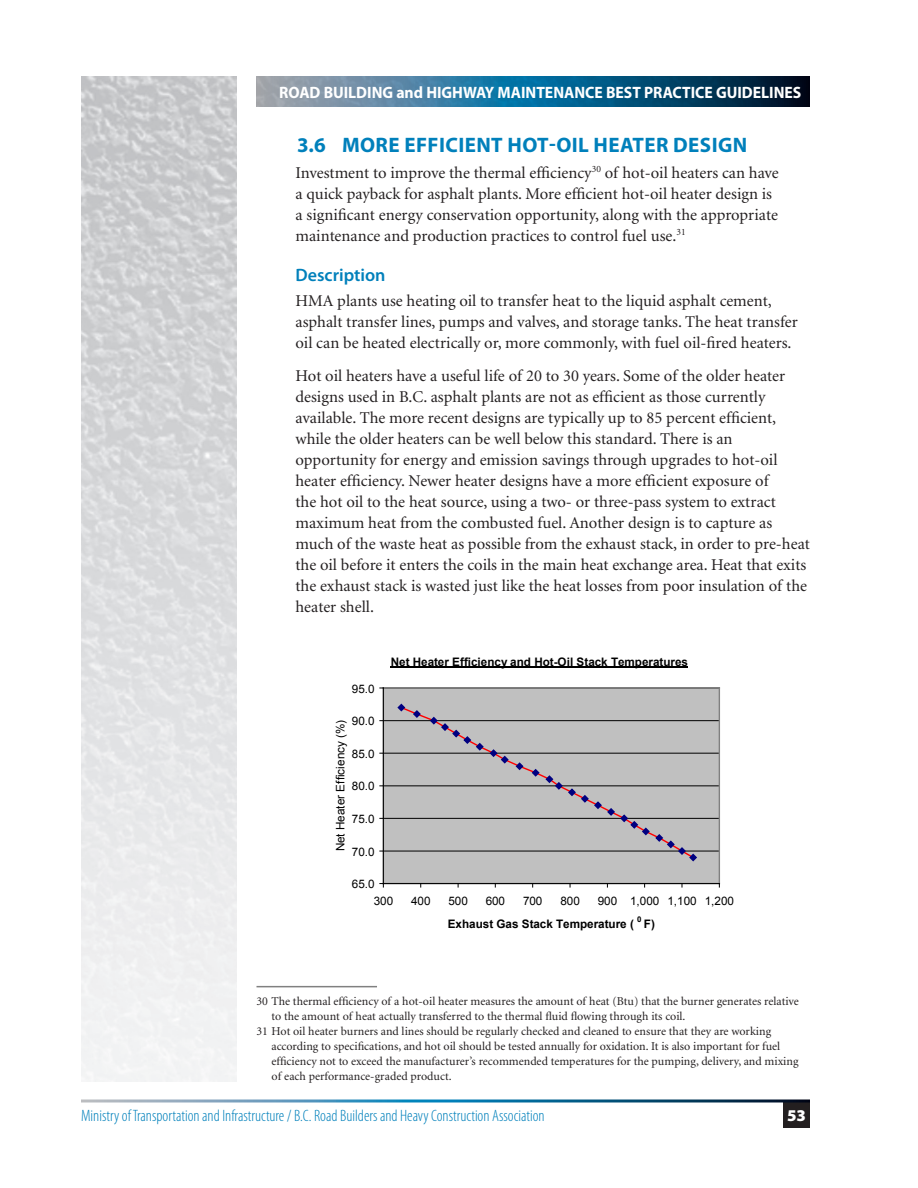
<style>
.page{position:relative;width:918px;height:1188px;background:#fff}
.page>*{position:absolute;margin:0;border:0;box-sizing:border-box;transform-origin:0 0}
.t1{font:700 21px "Myriad Pro";letter-spacing:.02em;color:#0080bb}
.t2{font:600 18px "Myriad Pro";color:#0080bb}
.t3{font:16.5px/21px "Minion";color:#231f20}
.t4{font:300 condensed 16.5px "Myriad Pro";color:#0080bb}
.t5{font:700 16.5px "Myriad Pro";color:#fff;scale:.95 1}
.t6{font:900 16.5px "Myriad Pro";color:#fff}
.t7{font:12px "Minion";color:#231f20}
.t8{font:11.7px "Arial";letter-spacing:-.005em;color:#000}
.t9{font:700 11.7px "Arial";letter-spacing:-.005em;color:#000}
.t10{font:700 7.8px "Arial";color:#000}
</style>
<div class="page">
<svg style="left:256px;top:77px;width:554px;height:30px;background:#2b6586"></svg>
<img style="left:81px;top:77px;width:156px;height:1004px">
<div style="left:783px;top:1101px;width:27px;height:27px;background:#231f20"></div>
<hr style="left:81px;top:1100px;width:729px;height:2px;background:#fff">
<svg style="left:379px;top:666px;width:342px;height:222px;background:#c0bfc0"></svg>
<hr style="left:256px;top:986px;width:121px;height:1px;background:#808080">
<p class="t5" style="left:279px;top:82px;width:551px">ROAD BUILDING and HIGHWAY MAINTENANCE BEST PRACTICE GUIDELINES</p>
<p class="t1" style="left:297px;top:131px;width:452px">3.6 MORE EFFICIENT HOT-OIL HEATER DESIGN</p>
<p class="t3" style="left:295px;top:163px;width:485px">Investment to improve the thermal efficiency<sup>30</sup> of hot-oil heaters can have a quick payback for asphalt plants. More efficient hot-oil heater design is a significant energy conservation opportunity, along with the appropriate maintenance and production practices to control fuel use.<sup>31</sup></p>
<p class="t2" style="left:295px;top:263px;width:92px">Description</p>
<p class="t3" style="left:295px;top:291px;width:504px">HMA plants use heating oil to transfer heat to the liquid asphalt cement, asphalt transfer lines, pumps and valves, and storage tanks. The heat transfer oil can be heated electrically or, more commonly, with fuel oil-fired heaters.</p>
<p class="t3" style="left:295px;top:366px;width:516px">Hot oil heaters have a useful life of 20 to 30 years. Some of the older heater designs used in B.C. asphalt plants are not as efficient as those currently available. The more recent designs are typically up to 85 percent efficient, while the older heaters can be well below this standard. There is an opportunity for energy and emission savings through upgrades to hot-oil heater efficiency. Newer heater designs have a more efficient exposure of<br>the hot oil to the heat source, using a two- or three-pass system to extract maximum heat from the combusted fuel. Another design is to capture as much of the waste heat as possible from the exhaust stack, in order to pre-heat the oil before it enters the coils in the main heat exchange area. Heat that exits the exhaust stack is wasted just like the heat losses from poor insulation of the heater shell.</p>
<p class="t8" style="left:352px;top:681px;width:24px">95.0</p>
<p class="t8" style="left:352px;top:714px;width:24px">90.0</p>
<p class="t8" style="left:333px;top:851px;width:133px;rotate:-90deg">Net Heater Efficiency (%)</p>
<p class="t8" style="left:352px;top:746px;width:24px">85.0</p>
<p class="t8" style="left:352px;top:779px;width:24px">80.0</p>
<p class="t8" style="left:352px;top:811px;width:24px">75.0</p>
<p class="t8" style="left:352px;top:844px;width:24px">70.0</p>
<p class="t8" style="left:352px;top:876px;width:24px">65.0</p>
<p class="t9" style="left:391px;top:655px;width:299px">Net Heater Efficiency and Hot-Oil Stack Temperatures</p>
<p class="t8" style="left:374px;top:893px;width:21px">300</p>
<p class="t8" style="left:411px;top:893px;width:21px">400</p>
<p class="t8" style="left:448px;top:893px;width:21px">500</p>
<p class="t8" style="left:486px;top:893px;width:21px">600</p>
<p class="t8" style="left:523px;top:893px;width:21px">700</p>
<p class="t8" style="left:560px;top:893px;width:21px">800</p>
<p class="t8" style="left:598px;top:893px;width:138px">900 1,000 1,100 1,200</p>
<p class="t9" style="left:448px;top:916px;width:188px">Exhaust Gas Stack Temperature (</p>
<p class="t10" style="left:637px;top:914px;width:6px">0</p>
<p class="t9" style="left:644px;top:916px;width:13px">F)</p>
<p class="t7" style="left:256px;top:995px;width:544px">30 The thermal efficiency of a hot-oil heater measures the amount of heat (Btu) that the burner generates relative</p>
<p class="t7" style="left:272px;top:1010px;width:415px">to the amount of heat actually transferred to the thermal fluid flowing through its coil.</p>
<p class="t7" style="left:256px;top:1025px;width:516px">31 Hot oil heater burners and lines should be regularly checked and cleaned to ensure that they are working</p>
<p class="t7" style="left:272px;top:1040px;width:510px">according to specifications, and hot oil should be tested annually for oxidation. It is also important for fuel</p>
<p class="t7" style="left:272px;top:1055px;width:529px">efficiency not to exceed the manufacturer’s recommended temperatures for the pumping, delivery, and mixing</p>
<p class="t7" style="left:272px;top:1070px;width:182px">of each performance-graded product.</p>
<p class="t4" style="left:81px;top:1106px;width:465px">Ministry of Transportation and Infrastructure / B.C. Road Builders and Heavy Construction Association</p>
<p class="t6" style="left:787px;top:1105px;width:20px">53</p>
</div>
